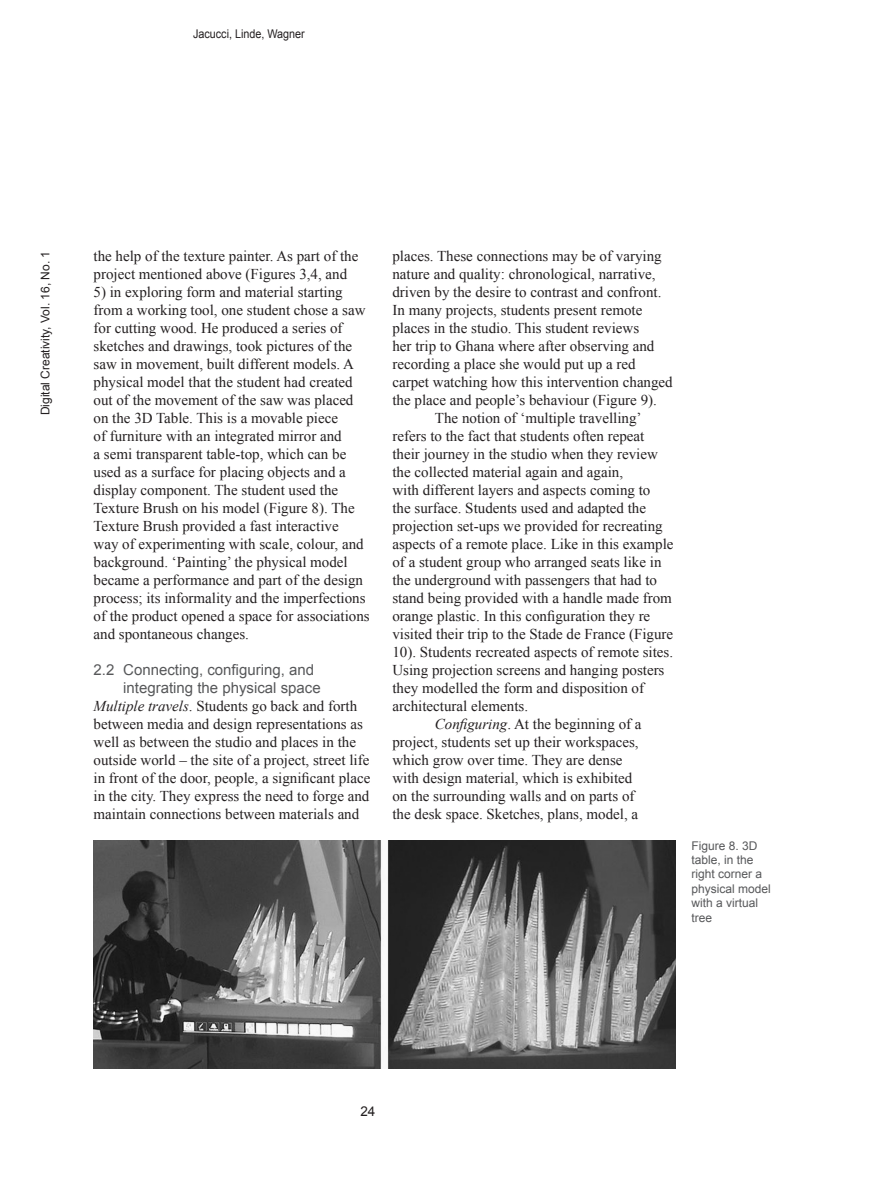
<style>
.page{position:relative;width:893px;height:1178px;background:#fff}
.page>*{position:absolute;margin:0;border:0;box-sizing:border-box;transform-origin:0 0}
.body_text{font:15px/18px "Times New Roman";color:#231f20}
.body_first{font:15px/18px "Times New Roman";color:#231f20}
.head_2{font:15px/18px "Arial";color:#57585a}
.t1{font:13.5px "Arial";color:#231f20}
.t2{font:12px/14.4px "Arial";color:#57585a}
.t3{font:12px "Arial";color:#231f20}
.t4{font:12px "Arial";color:#231f20;scale:.9 1}
.s1{font-style:italic}
</style>
<div class="page">
<img style="left:94px;top:841px;width:581px;height:227px">
<p class="t4" style="left:193px;top:26px;width:126px">Jacucci, Linde, Wagner</p>
<p class="t3" style="left:38px;top:415px;width:166px;rotate:-90deg">Digital Creativity, Vol. 16, No. 1</p>
<p class="body_text" style="left:94px;top:246px;width:266px">the help of the texture painter. As part of the project mentioned above (Figures 3,4, and</p>
<p class="body_text" style="left:94px;top:282px;width:278px">5) in exploring form and material starting from a working tool, one student chose a saw for cutting wood. He produced a series of sketches and drawings, took pictures of the saw in movement, built different models. A physical model that the student had created out of the movement of the saw was placed on the 3D Table. This is a movable piece<br>of furniture with an integrated mirror and<br>a semi transparent table-top, which can be used as a surface for placing objects and a display component. The student used the Texture Brush on his model (Figure 8). The Texture Brush provided a fast interactive<br>way of experimenting with scale, colour, and background. ‘Painting’ the physical model became a performance and part of the design process; its informality and the imperfections of the product opened a space for associations and spontaneous changes.</p>
<p class="head_2" style="left:123px;top:660px;width:199px;text-indent:-30px">2.2 Connecting, configuring, and integrating the physical space</p>
<p class="body_first" style="left:94px;top:696px;width:278px"><span class="s1">Multiple travels</span>. Students go back and forth between media and design representations as well as between the studio and places in the outside world – the site of a project, street life in front of the door, people, a significant place in the city. They express the need to forge and maintain connections between materials and</p>
<p class="body_first" style="left:392px;top:246px;width:282px">places. These connections may be of varying nature and quality: chronological, narrative, driven by the desire to contrast and confront.<br>In many projects, students present remote places in the studio. This student reviews<br>her trip to Ghana where after observing and recording a place she would put up a red carpet watching how this intervention changed the place and people’s behaviour (Figure 9).</p>
<p class="body_text" style="left:392px;top:408px;width:283px;text-indent:43px">The notion of ‘multiple travelling’ refers to the fact that students often repeat their journey in the studio when they review the collected material again and again,<br>with different layers and aspects coming to<br>the surface. Students used and adapted the projection set-ups we provided for recreating aspects of a remote place. Like in this example of a student group who arranged seats like in the underground with passengers that had to stand being provided with a handle made from orange plastic. In this configuration they re visited their trip to the Stade de France (Figure 10). Students recreated aspects of remote sites.<br>Using projection screens and hanging posters they modelled the form and disposition of architectural elements.</p>
<p class="body_text" style="left:392px;top:714px;width:251px;text-indent:43px"><span class="s1">Configuring</span>. At the beginning of a project, students set up their workspaces, which grow over time. They are dense with design material, which is exhibited on the surrounding walls and on parts of the desk space. Sketches, plans, model, a</p>
<p class="t2" style="left:691px;top:838px;width:81px">Figure 8. 3D table, in the right corner a physical model with a virtual tree</p>
<p class="t1" style="left:360px;top:1102px;width:17px">24</p>
</div>
